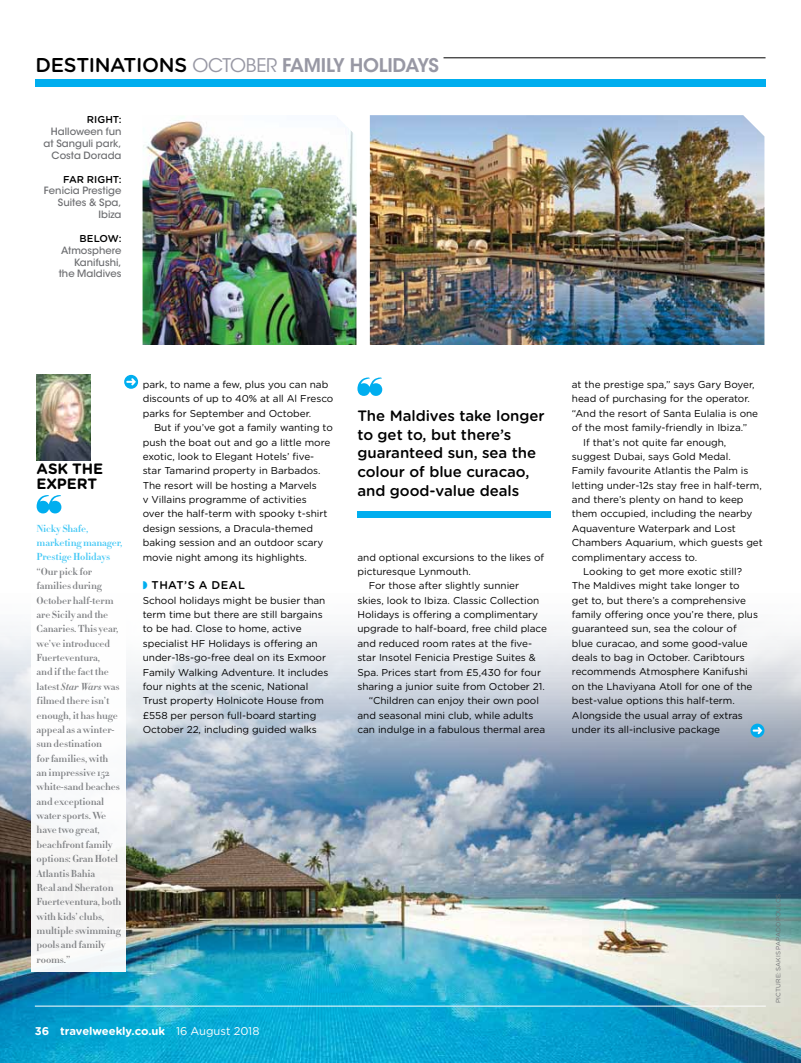
<style>
.page{position:relative;width:801px;height:1063px;background:#fff}
.page>*{position:absolute;margin:0;border:0;box-sizing:border-box;transform-origin:0 0}
.t1{font:600 18.75px "ITC Avant Garde Std";letter-spacing:-.02em;color:#9898a4}
.t2{font:500 15px/18.8px "Gotham Rounded";letter-spacing:-.005em;color:#000}
.t3{font:700 15px/14.4px "Gotham Rounded";letter-spacing:-.01em;color:#000}
.t4{font:700 11.25px "Gotham Rounded";letter-spacing:-.005em;color:#fff}
.t5{font:500 11.25px "Gotham Rounded";color:#000}
.t6{font:10px/14.4px "Gotham Rounded";letter-spacing:-.005em;color:#000}
.t7{font:700 10px/14.4px "Didot HTF 06";letter-spacing:-.01em;color:#808285}
.t8{font:500 10px/11.9px "ITC Avant Garde Std";color:#6d6e71;text-align:right}
.t9{font:700 10px/14.4px "Didot HTF 06";letter-spacing:-.01em;color:#44c8f5}
.t10{font:500 10px "Gotham Rounded";letter-spacing:.01em;color:#000}
.t11{font:6.25px "Gotham Rounded";letter-spacing:.015em;color:#6d6e71}
.s1{font-family:"Gotham Rounded";font-weight:500;font-size:20px;color:#000}
.s2{font-weight:400}
.s3{font-style:italic}
</style>
<div class="page">
<img style="left:0;top:626px;width:801px;height:437px">
<hr style="left:35px;top:1006px;width:731px;height:1px;background:#fff">
<div style="left:35px;top:79px;width:730px;height:7px;background:#00aeef"></div>
<hr style="left:443px;top:58px;width:322px;height:1px;background:#000">
<div style="left:31px;top:583px;width:95px;height:389px;background:#fff"></div>
<img style="left:37px;top:375px;width:53px;height:85px">
<svg style="left:37px;top:495px;width:24px;height:18px"></svg>
<div style="left:357px;top:511px;width:194px;height:6px;background:#00aeef"></div>
<svg style="left:357px;top:378px;width:25px;height:18px"></svg>
<img style="left:370px;top:115px;width:394px;height:230px">
<img style="left:143px;top:117px;width:213px;height:228px">
<div style="left:124px;top:375px;width:14px;height:14px;background:#00aeef;border-radius:50%"></div>
<svg style="left:126px;top:378px;width:10px;height:7px"></svg>
<div style="left:750px;top:724px;width:14px;height:14px;background:#00aeef;border-radius:50%"></div>
<svg style="left:752px;top:727px;width:10px;height:7px"></svg>
<h1 class="t1" style="left:35px;top:53px;width:405px"><span class="s1">destinations</span> <span class="s2">OCTOBER</span> FAMILY HOLIDAYS</h1>
<p class="t10" style="left:87px;top:112px;width:36px">right:</p>
<p class="t8" style="left:44px;top:126px;width:79px">Halloween fun at Sanguli park,<br>Costa Dorada</p>
<p class="t10" style="left:63px;top:172px;width:60px">far right:</p>
<p class="t8" style="left:44px;top:185px;width:79px">Fenicia Prestige<br>Suites &amp; Spa,<br>Ibiza</p>
<p class="t10" style="left:80px;top:231px;width:43px">below:</p>
<p class="t8" style="left:59px;top:244px;width:64px">Atmosphere<br>Kanifushi, the Maldives</p>
<h2 class="t3" style="left:37px;top:461px;width:68px">ASK THE<br>EXPERT</h2>
<p class="t9" style="left:37px;top:521px;width:87px">Nicky Shafe, marketing manager,<br>Prestige Holidays</p>
<p class="t7" style="left:37px;top:564px;width:86px">“Our pick for families during<br>October half-term are Sicily and the<br>Canaries. This year, we’ve introduced<br>Fuerteventura,<br>and if the fact the latest <span class="s3">Star Wars</span> was filmed there isn’t enough, it has huge appeal as a winter&shy;sun destination<br>for families, with an impressive 152 white-sand beaches and exceptional water sports. We have two great, beachfront family options: Gran Hotel<br>Atlantis Bahia<br>Real and Sheraton<br>Fuerteventura, both with kids’ clubs, multiple swimming pools and family rooms.”</p>
<p class="t6" style="left:143px;top:377px;width:192px">park, to name a few, plus you can nab discounts of up to 40% at all Al Fresco parks for September and October.</p>
<p class="t6" style="left:143px;top:420px;width:192px;text-indent:11px">But if you’ve got a family wanting to push the boat out and go a little more exotic, look to Elegant Hotels’ five&shy;star Tamarind property in Barbados.<br>The resort will be hosting a Marvels<br>v Villains programme of activities<br>over the half-term with spooky t-shirt design sessions, a Dracula-themed baking session and an outdoor scary movie night among its highlights.</p>
<p class="t5" style="left:152px;top:577px;width:9px">THAT</p>
<p class="t5" style="left:184px;top:577px;width:37px">’SADEA</p>
<p class="t5" style="left:238px;top:577px;width:8px">L</p>
<p class="t6" style="left:143px;top:593px;width:187px">School holidays might be busier than term time but there are still bargains to be had. Close to home, active specialist HF Holidays is offering an under-18s-go-free deal on its Exmoor Family Walking Adventure. It includes four nights at the scenic, National Trust property Holnicote House from £558 per person full-board starting October 22, including guided walks</p>
<h2 class="t2" style="left:357px;top:406px;width:189px">The Maldives take longer to get to, but there’s guaranteed sun, sea the colour of blue curacao, and good-value deals</h2>
<p class="t6" style="left:357px;top:549px;width:188px">and optional excursions to the likes of</p>
<p class="t6" style="left:357px;top:564px;width:115px">picturesque Lynmouth.</p>
<p class="t6" style="left:369px;top:578px;width:152px">For those after slightly sunnier</p>
<p class="t6" style="left:357px;top:593px;width:183px">skies, look to Ibiza. Classic Collection</p>
<p class="t6" style="left:357px;top:607px;width:182px">Holidays is offering a complimentary</p>
<p class="t6" style="left:357px;top:621px;width:191px">upgrade to half-board, free child place</p>
<p class="t6" style="left:357px;top:636px;width:176px">and reduced room rates at the five-</p>
<p class="t6" style="left:357px;top:650px;width:180px">star Insotel Fenicia Prestige Suites &amp;</p>
<p class="t6" style="left:357px;top:664px;width:185px">Spa. Prices start from £5,430 for four</p>
<p class="t6" style="left:357px;top:679px;width:189px">sharing a junior suite from October 21.</p>
<p class="t6" style="left:369px;top:693px;width:172px">“Children can enjoy their own pool</p>
<p class="t6" style="left:357px;top:708px;width:177px">and seasonal mini club, while adults</p>
<p class="t6" style="left:357px;top:722px;width:189px">can indulge in a fabulous thermal area</p>
<p class="t4" style="left:35px;top:1023px;width:226px">36 travelweekly.co.uk <span class="s2">16 August 2018</span></p>
<p class="t6" style="left:572px;top:377px;width:184px">at the prestige spa,” says Gary Boyer,</p>
<p class="t6" style="left:572px;top:391px;width:180px">head of purchasing for the operator.</p>
<p class="t6" style="left:572px;top:406px;width:188px">“And the resort of Santa Eulalia is one</p>
<p class="t6" style="left:572px;top:420px;width:177px">of the most family-friendly in Ibiza.”</p>
<p class="t6" style="left:583px;top:434px;width:145px">If that’s not quite far enough,</p>
<p class="t6" style="left:572px;top:449px;width:160px">suggest Dubai, says Gold Medal.</p>
<p class="t6" style="left:572px;top:463px;width:178px">Family favourite Atlantis the Palm is</p>
<p class="t6" style="left:572px;top:477px;width:191px">letting under-12s stay free in half-term,</p>
<p class="t6" style="left:572px;top:492px;width:173px">and there’s plenty on hand to keep</p>
<p class="t6" style="left:572px;top:506px;width:182px">them occupied, including the nearby</p>
<p class="t6" style="left:572px;top:521px;width:165px">Aquaventure Waterpark and Lost</p>
<p class="t6" style="left:572px;top:535px;width:192px">Chambers Aquarium, which guests get</p>
<p class="t6" style="left:572px;top:549px;width:127px">complimentary access to.</p>
<p class="t6" style="left:583px;top:564px;width:160px">Looking to get more exotic still?</p>
<p class="t6" style="left:572px;top:578px;width:169px">The Maldives might take longer to</p>
<p class="t6" style="left:572px;top:592px;width:176px">get to, but there’s a comprehensive</p>
<p class="t6" style="left:572px;top:607px;width:188px">family offering once you’re there, plus</p>
<p class="t6" style="left:572px;top:621px;width:166px">guaranteed sun, sea the colour of</p>
<p class="t6" style="left:572px;top:636px;width:177px">blue curacao, and some good-value</p>
<p class="t6" style="left:572px;top:650px;width:174px">deals to bag in October. Caribtours</p>
<p class="t6" style="left:572px;top:664px;width:177px">recommends Atmosphere Kanifushi</p>
<p class="t6" style="left:572px;top:679px;width:182px">on the Lhaviyana Atoll for one of the</p>
<p class="t6" style="left:572px;top:693px;width:164px">best-value options this half-term.</p>
<p class="t6" style="left:572px;top:707px;width:172px">Alongside the usual array of extras</p>
<p class="t6" style="left:572px;top:722px;width:150px">under its all-inclusive package</p>
<p class="t11" style="left:774px;top:1003px;width:111px;rotate:-90deg">PICTURE: SAKIS PAPADOPOULOS</p>
</div>
